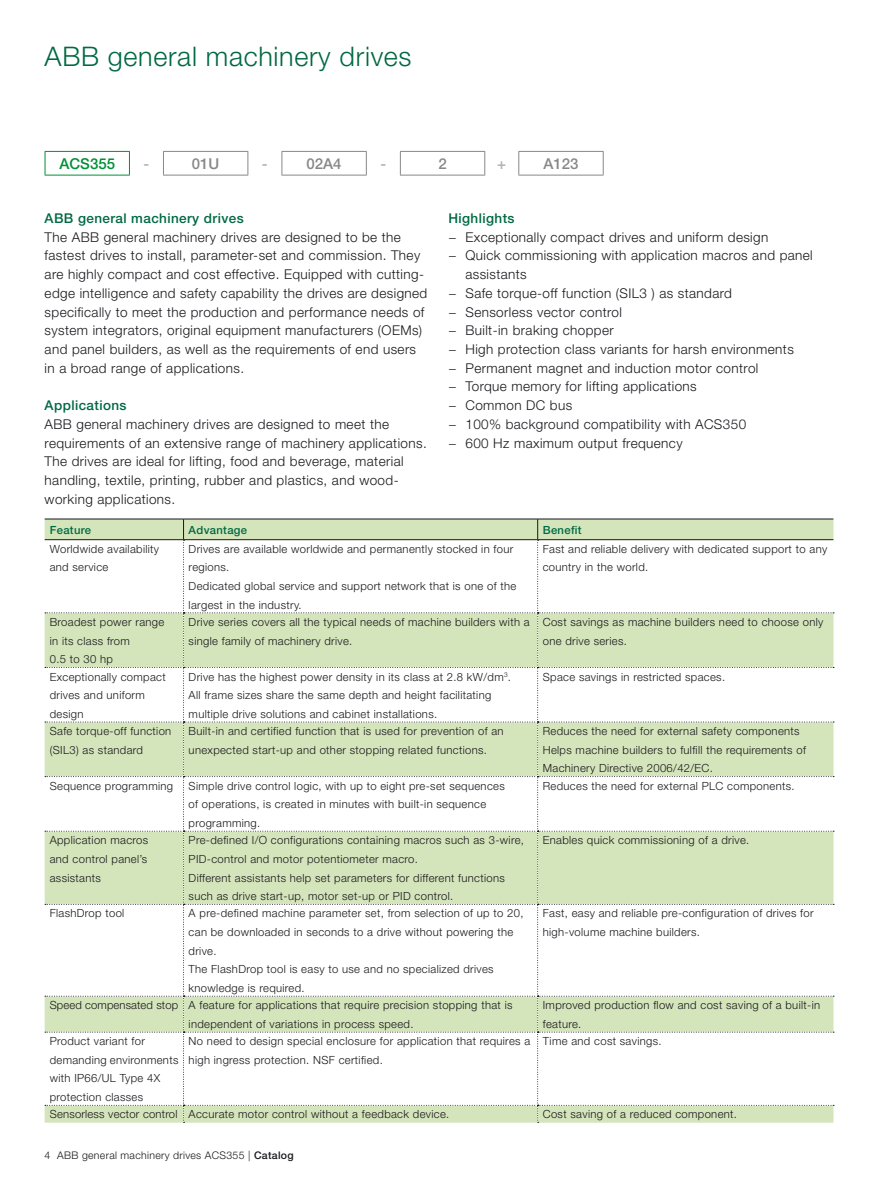
<style>
.page{position:relative;width:893px;height:1187px;background:#fff}
.page>*{position:absolute;margin:0;border:0;box-sizing:border-box;transform-origin:0 0}
.t1{font:300 27px "Helvetica Neue";letter-spacing:.025em;color:#006943}
.t2{font:500 15px "Helvetica Neue";color:#87888a}
.t3{font:500 15px "Helvetica Neue";color:#009036}
.t4{font:500 15px "Helvetica Neue";color:#b1b3b4}
.t5{font:300 13.5px/18.8px "Helvetica Neue";letter-spacing:.03em;color:#1a171c}
.t6{font:500 13.5px "Helvetica Neue";letter-spacing:.03em;color:#006943}
.t7{font:300 11.25px/18.6px "Helvetica Neue";letter-spacing:.03em;color:#1a171c}
.t8{font:500 11.25px "Helvetica Neue";letter-spacing:.03em;color:#006943}
.t9{font:300 10.5px "Helvetica Neue";letter-spacing:.03em;color:#1a171c}
.s1{font-weight:500}
</style>
<div class="page">
<hr style="left:163px;top:151px;width:85px;height:1px;background:#87888a">
<svg style="left:163px;top:152px;width:1px;height:23px"></svg>
<svg style="left:248px;top:152px;width:1px;height:23px"></svg>
<hr style="left:282px;top:151px;width:85px;height:1px;background:#87888a">
<svg style="left:282px;top:152px;width:1px;height:23px"></svg>
<svg style="left:366px;top:152px;width:1px;height:23px"></svg>
<hr style="left:400px;top:151px;width:85px;height:1px;background:#87888a">
<svg style="left:400px;top:152px;width:1px;height:23px"></svg>
<svg style="left:484px;top:152px;width:1px;height:23px"></svg>
<hr style="left:518px;top:151px;width:86px;height:1px;background:#87888a">
<svg style="left:518px;top:152px;width:1px;height:23px"></svg>
<svg style="left:603px;top:152px;width:1px;height:23px"></svg>
<hr style="left:163px;top:175px;width:85px;height:1px;background:#87888a">
<hr style="left:282px;top:175px;width:85px;height:1px;background:#87888a">
<hr style="left:400px;top:175px;width:85px;height:1px;background:#87888a">
<hr style="left:518px;top:175px;width:86px;height:1px;background:#87888a">
<hr style="left:45px;top:151px;width:85px;height:1px;background:#009036">
<svg style="left:45px;top:152px;width:1px;height:23px"></svg>
<svg style="left:129px;top:152px;width:1px;height:23px"></svg>
<hr style="left:45px;top:175px;width:85px;height:1px;background:#009036">
<hr style="left:45px;top:518px;width:139px;height:1px;background:#1a171c">
<hr style="left:538px;top:518px;width:295px;height:1px;background:#1a171c">
<hr style="left:184px;top:518px;width:354px;height:1px;background:#1a171c">
<svg style="left:45px;top:519px;width:789px;height:603px"></svg>
<hr style="left:184px;top:539px;width:354px;height:1px;background:#1a171c">
<h1 class="t1" style="left:45px;top:47px;width:368px">ABB general machinery drives</h1>
<h2 class="t3" style="left:59px;top:158px;width:57px">ACS355</h2>
<h2 class="t4" style="left:144px;top:158px;width:7px">-</h2>
<h2 class="t2" style="left:192px;top:158px;width:29px">01U</h2>
<h2 class="t4" style="left:262px;top:158px;width:7px">-</h2>
<h2 class="t2" style="left:307px;top:158px;width:37px">02A4</h2>
<h2 class="t4" style="left:380px;top:158px;width:7px">-</h2>
<h2 class="t2" style="left:438px;top:158px;width:10px">2</h2>
<h2 class="t4" style="left:497px;top:158px;width:10px">+</h2>
<h2 class="t2" style="left:543px;top:158px;width:37px">A123</h2>
<p class="t6" style="left:45px;top:213px;width:201px">ABB general machinery drives</p>
<p class="t5" style="left:45px;top:229px;width:384px">The ABB general machinery drives are designed to be the fastest drives to install, parameter-set and commission. They are highly compact and cost effective. Equipped with cutting&shy;edge intelligence and safety capability the drives are designed specifically to meet the production and performance needs of system integrators, original equipment manufacturers (OEMs) and panel builders, as well as the requirements of end users in a broad range of applications.</p>
<p class="t6" style="left:45px;top:400px;width:83px">Applications</p>
<p class="t5" style="left:45px;top:416px;width:384px">ABB general machinery drives are designed to meet the requirements of an extensive range of machinery ap pli ca tions.<br>The drives are ideal for lifting, food and beverage, material handling, textile, printing, rubber and plastics, and wood&shy;working applications.</p>
<p class="t6" style="left:448px;top:213px;width:68px">Highlights</p>
<p class="t5" style="left:448px;top:229px;width:321px">− Exceptionally compact drives and uniform design</p>
<p class="t5" style="left:448px;top:247px;width:366px">− Quick commissioning with application macros and panel</p>
<p class="t5" style="left:465px;top:266px;width:63px">assistants</p>
<p class="t5" style="left:448px;top:285px;width:285px">− Safe torque-off function (SIL3 ) as standard</p>
<p class="t5" style="left:448px;top:303px;width:175px">− Sensorless vector control</p>
<p class="t5" style="left:448px;top:322px;width:167px">− Built-in braking chopper</p>
<p class="t5" style="left:448px;top:341px;width:347px">− High protection class variants for harsh environments</p>
<p class="t5" style="left:448px;top:360px;width:311px">− Permanent magnet and induction motor control</p>
<p class="t5" style="left:448px;top:378px;width:250px">− Torque memory for lifting applications</p>
<p class="t5" style="left:448px;top:397px;width:125px">− Common DC bus</p>
<p class="t5" style="left:448px;top:416px;width:299px">− 100% background compatibility with ACS350</p>
<p class="t5" style="left:448px;top:434px;width:236px">− 600 Hz maximum output frequency</p>
<p class="t8" style="left:50px;top:525px;width:43px">Feature</p>
<p class="t8" style="left:189px;top:525px;width:60px">Advantage</p>
<p class="t8" style="left:543px;top:525px;width:40px">Benefit</p>
<p class="t7" style="left:50px;top:540px;width:111px">Worldwide availability and service</p>
<p class="t7" style="left:189px;top:540px;width:329px">Drives are available worldwide and permanently stocked in four regions.<br>Dedicated global service and support network that is one of the largest in the industry.</p>
<p class="t7" style="left:543px;top:540px;width:286px">Fast and reliable delivery with dedicated support to any country in the world.</p>
<p class="t7" style="left:50px;top:613px;width:116px">Broadest power range in its class from<br>0.5 to 30 hp</p>
<p class="t7" style="left:189px;top:613px;width:343px">Drive series covers all the typical needs of machine builders with a single family of machinery drive.</p>
<p class="t7" style="left:543px;top:613px;width:282px">Cost savings as machine builders need to choose only one drive series.</p>
<p class="t7" style="left:50px;top:668px;width:117px">Exceptionally compact drives and uniform design</p>
<p class="t7" style="left:189px;top:668px;width:324px">Drive has the highest power density in its class at 2.8 kW/dm<sup>3</sup>.<br>All frame sizes share the same depth and height facilitating multiple drive solutions and cabinet installations.</p>
<p class="t7" style="left:543px;top:668px;width:184px">Space savings in restricted spaces.</p>
<p class="t7" style="left:50px;top:722px;width:123px">Safe torque-off function (SIL3) as standard</p>
<p class="t7" style="left:189px;top:722px;width:316px">Built-in and certified function that is used for prevention of an unexpected start-up and other stopping related functions.</p>
<p class="t7" style="left:543px;top:722px;width:265px">Reduces the need for external safety components<br>Helps machine builders to fulfill the requirements of<br>Machinery Directive 2006/42/EC.</p>
<p class="t7" style="left:50px;top:777px;width:125px">Sequence programming</p>
<p class="t7" style="left:189px;top:777px;width:318px">Simple drive control logic, with up to eight pre-set sequences of operations, is created in minutes with built-in sequence programming.</p>
<p class="t7" style="left:543px;top:777px;width:253px">Reduces the need for external PLC components.</p>
<p class="t7" style="left:50px;top:832px;width:100px;text-align:justify">Application macros and control panel’s assistants</p>
<p class="t7" style="left:189px;top:832px;width:337px">Pre-defined I/O configurations containing macros such as 3-wire, PID-control and motor potentiometer macro.<br>Different assistants help set parameters for different functions such as drive start-up, motor set-up or PID control.</p>
<p class="t7" style="left:543px;top:832px;width:208px">Enables quick commissioning of a drive.</p>
<p class="t7" style="left:50px;top:905px;width:76px">FlashDrop tool</p>
<p class="t7" style="left:189px;top:905px;width:336px">A pre-defined machine parameter set, from selection of up to 20, can be downloaded in seconds to a drive without powering the drive.<br>The FlashDrop tool is easy to use and no specialized drives knowledge is required.</p>
<p class="t7" style="left:543px;top:905px;width:272px">Fast, easy and reliable pre-configuration of drives for high-volume machine builders.</p>
<p class="t7" style="left:189px;top:996px;width:325px;text-indent:-139px">Speed compensated stop A feature for applications that require precision stopping that is independent of variations in process speed.</p>
<p class="t7" style="left:543px;top:996px;width:279px">Improved production flow and cost saving of a built-in feature.</p>
<p class="t7" style="left:50px;top:1032px;width:130px">Product variant for demanding environments with IP66/UL Type 4X protection classes</p>
<p class="t7" style="left:189px;top:1032px;width:343px">No need to design special enclosure for application that requires a high ingress protection. NSF certified.</p>
<p class="t7" style="left:543px;top:1032px;width:120px">Time and cost savings.</p>
<p class="t7" style="left:50px;top:1106px;width:401px">Sensorless vector control Accurate motor control without a feedback device.</p>
<p class="t7" style="left:543px;top:1106px;width:196px">Cost saving of a reduced component.</p>
<p class="t9" style="left:45px;top:1151px;width:251px">4 ABB general machinery drives ACS355 | <span class="s1">Catalog</span></p>
</div>
